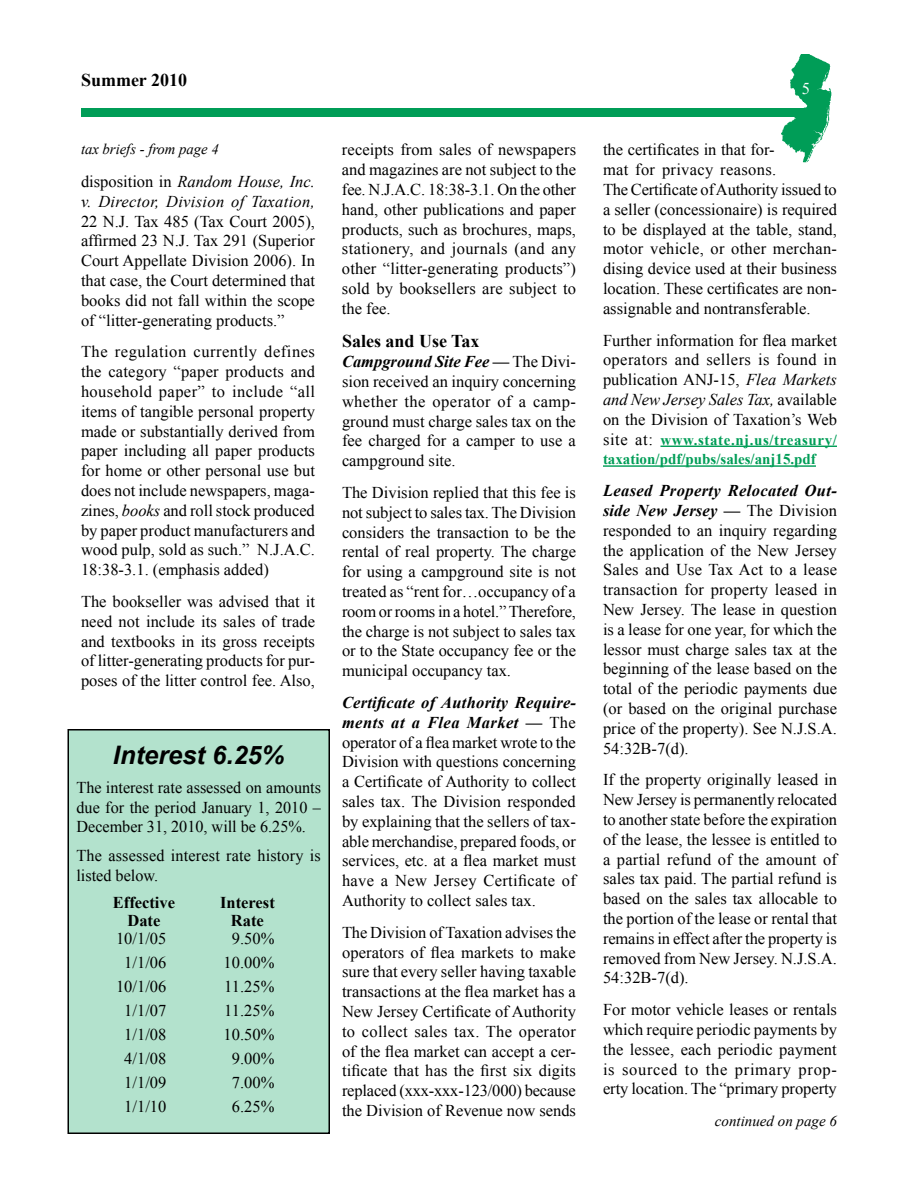
<style>
.page{position:relative;width:918px;height:1188px;background:#fff}
.page>*{position:absolute;margin:0;border:0;box-sizing:border-box;transform-origin:0 0}
.t1{font:italic 700 25.5px "Arial";color:#000}
.t2{font:700 18px "Times New Roman";color:#000}
.t3{font:16.5px/19.8px "Times New Roman";color:#000;text-align:justify}
.t4{font:italic 16.5px/19.8px "Times New Roman";letter-spacing:.02em;color:#000}
.t5{font:700 16.5px "Times New Roman";color:#000}
.t6{font:16.5px "Times New Roman";color:#fff}
.t7{font:700 15px/19.8px "Times New Roman";color:#009d57}
.t8{font:italic 15px "Times New Roman";color:#000}
.s1{font-style:normal}
.s2{font-style:italic}
.s3{font-weight:700;font-style:italic}
.s4{font-weight:400;font-size:16.5px;color:#000}
</style>
<div class="page">
<div style="left:81px;top:108px;width:744px;height:9px;background:#009d57"></div>
<img style="left:781px;top:54px;width:51px;height:109px">
<div style="left:68px;top:730px;width:261px;height:403px;background:#b3e2cd"></div>
<div style="left:68px;top:729px;width:262px;height:405px;border:2px solid #000"></div>
<hr style="left:660px;top:446px;width:177px;height:1px;background:#009d57">
<hr style="left:603px;top:465px;width:213px;height:2px;background:#009d57">
<p class="t2" style="left:81px;top:67px;width:108px">Summer 2010</p>
<p class="t8" style="left:81px;top:139px;width:139px">tax briefs - from page 4</p>
<p class="t4" style="left:81px;top:171px;width:235px"><span class="s1">disposition in</span> Random House, Inc. v. Director, Division of Taxation,</p>
<p class="t3" style="left:81px;top:211px;width:236px">22 N.J. Tax 485 (Tax Court 2005), affirmed 23 N.J. Tax 291 (Superior Court Appellate Division 2006). In that case, the Court determined that books did not fall within the scope of “litter-generating products.”</p>
<p class="t3" style="left:81px;top:342px;width:236px">The regulation currently defines the category “paper products and household paper” to include “all items of tangible personal property made or substantially derived from paper including all paper products for home or other personal use but does not include newspapers, maga&shy;zines, <span class="s2">books</span> and roll stock produced by paper product manufacturers and wood pulp, sold as such.” N.J.A.C.<br>18:38-3.1. (emphasis added)</p>
<p class="t3" style="left:81px;top:591px;width:236px">The bookseller was advised that it need not include its sales of trade and textbooks in its gross receipts of litter-generating products for pur&shy;poses of the litter control fee. Also,</p>
<h1 class="t1" style="left:113px;top:739px;width:173px">Interest 6.25%</h1>
<p class="t3" style="left:76px;top:777px;width:246px">The interest rate assessed on amounts due for the period January 1, 2010 – December 31, 2010, will be 6.25%.</p>
<p class="t3" style="left:76px;top:846px;width:246px">The assessed interest rate history is listed below.</p>
<p class="t5" style="left:113px;top:891px;width:64px">Effective</p>
<p class="t5" style="left:220px;top:891px;width:56px">Interest</p>
<p class="t5" style="left:127px;top:909px;width:34px">Date</p>
<p class="t5" style="left:231px;top:909px;width:34px">Rate</p>
<p class="t3" style="left:116px;top:928px;width:52px">10/1/05</p>
<p class="t3" style="left:232px;top:928px;width:44px">9.50%</p>
<p class="t3" style="left:124px;top:952px;width:44px">1/1/06</p>
<p class="t3" style="left:224px;top:952px;width:52px">10.00%</p>
<p class="t3" style="left:116px;top:976px;width:52px">10/1/06</p>
<p class="t3" style="left:224px;top:976px;width:52px">11.25%</p>
<p class="t3" style="left:124px;top:1000px;width:44px">1/1/07</p>
<p class="t3" style="left:224px;top:1000px;width:52px">11.25%</p>
<p class="t3" style="left:124px;top:1024px;width:44px">1/1/08</p>
<p class="t3" style="left:224px;top:1024px;width:52px">10.50%</p>
<p class="t3" style="left:124px;top:1048px;width:44px">4/1/08</p>
<p class="t3" style="left:232px;top:1048px;width:44px">9.00%</p>
<p class="t3" style="left:124px;top:1072px;width:44px">1/1/09</p>
<p class="t3" style="left:232px;top:1072px;width:44px">7.00%</p>
<p class="t3" style="left:124px;top:1096px;width:44px">1/1/10</p>
<p class="t3" style="left:232px;top:1096px;width:44px">6.25%</p>
<p class="t3" style="left:342px;top:140px;width:236px">receipts from sales of newspapers and magazines are not subject to the fee. N.J.A.C. 18:38-3.1. On the other hand, other publications and paper products, such as brochures, maps, stationery, and journals (and any other “litter-generating products”) sold by booksellers are subject to the fee.</p>
<p class="t2" style="left:342px;top:329px;width:139px">Sales and Use Tax</p>
<p class="t3" style="left:342px;top:352px;width:236px"><span class="s3">Campground Site Fee —</span> The Divi&shy;sion received an inquiry concerning whether the operator of a camp&shy;ground must charge sales tax on the fee charged for a camper to use a campground site.</p>
<p class="t3" style="left:342px;top:482px;width:236px">The Division replied that this fee is not subject to sales tax. The Division considers the transaction to be the rental of real property. The charge for using a campground site is not treated as “rent for…occupancy of a room or rooms in a hotel.” Therefore, the charge is not subject to sales tax or to the State occupancy fee or the municipal occupancy tax.</p>
<p class="t3" style="left:342px;top:692px;width:236px"><span class="s3">Certificate of Authority Require&shy;ments at a Flea Market —</span> The operator of a flea market wrote to the Division with questions concerning a Certificate of Authority to collect sales tax. The Division responded by explaining that the sellers of tax&shy;able merchandise, prepared foods, or services, etc. at a flea market must have a New Jersey Certificate of Authority to collect sales tax.</p>
<p class="t3" style="left:342px;top:922px;width:236px">The Division of Taxation advises the operators of flea markets to make sure that every seller having taxable transactions at the flea market has a New Jersey Certificate of Authority to collect sales tax. The operator of the flea market can accept a cer&shy;tificate that has the first six digits replaced (xxx-xxx-123/000) because the Division of Revenue now sends</p>
<p class="t6" style="left:802px;top:78px;width:10px">5</p>
<p class="t3" style="left:603px;top:140px;width:236px;text-align:left">the certificates in that for-<br>mat for privacy reasons.<br>The Certificate of Authority issued to a seller (concessionaire) is required to be displayed at the table, stand, motor vehicle, or other merchan&shy;dising device used at their business location. These certificates are non&shy;assignable and nontransferable.</p>
<p class="t3" style="left:603px;top:330px;width:236px">Further information for flea market operators and sellers is found in publication ANJ-15, <span class="s2">Flea Markets and New Jersey Sales Tax,</span> available on the Division of Taxation’s Web</p>
<p class="t7" style="left:603px;top:429px;width:235px"><span class="s4">site at:</span> www.state.nj.us/treasury/ taxation/pdf/pubs/sales/anj15.pdf</p>
<p class="t3" style="left:603px;top:481px;width:236px"><span class="s3">Leased Property Relocated Out&shy;side New Jersey —</span> The Division responded to an inquiry regarding the application of the New Jersey Sales and Use Tax Act to a lease transaction for property leased in New Jersey. The lease in question is a lease for one year, for which the lessor must charge sales tax at the beginning of the lease based on the total of the periodic payments due (or based on the original purchase price of the property). See N.J.S.A.<br>54:32B-7(d).</p>
<p class="t3" style="left:603px;top:770px;width:236px">If the property originally leased in New Jersey is permanently relocated to another state before the expiration of the lease, the lessee is entitled to a partial refund of the amount of sales tax paid. The partial refund is based on the sales tax allocable to the portion of the lease or rental that remains in effect after the property is removed from New Jersey. N.J.S.A.<br>54:32B-7(d).</p>
<p class="t3" style="left:603px;top:1000px;width:236px">For motor vehicle leases or rentals which require periodic payments by the lessee, each periodic payment is sourced to the primary prop&shy;erty location. The “primary property</p>
<p class="t8" style="left:715px;top:1111px;width:124px">continued on page 6</p>
</div>
